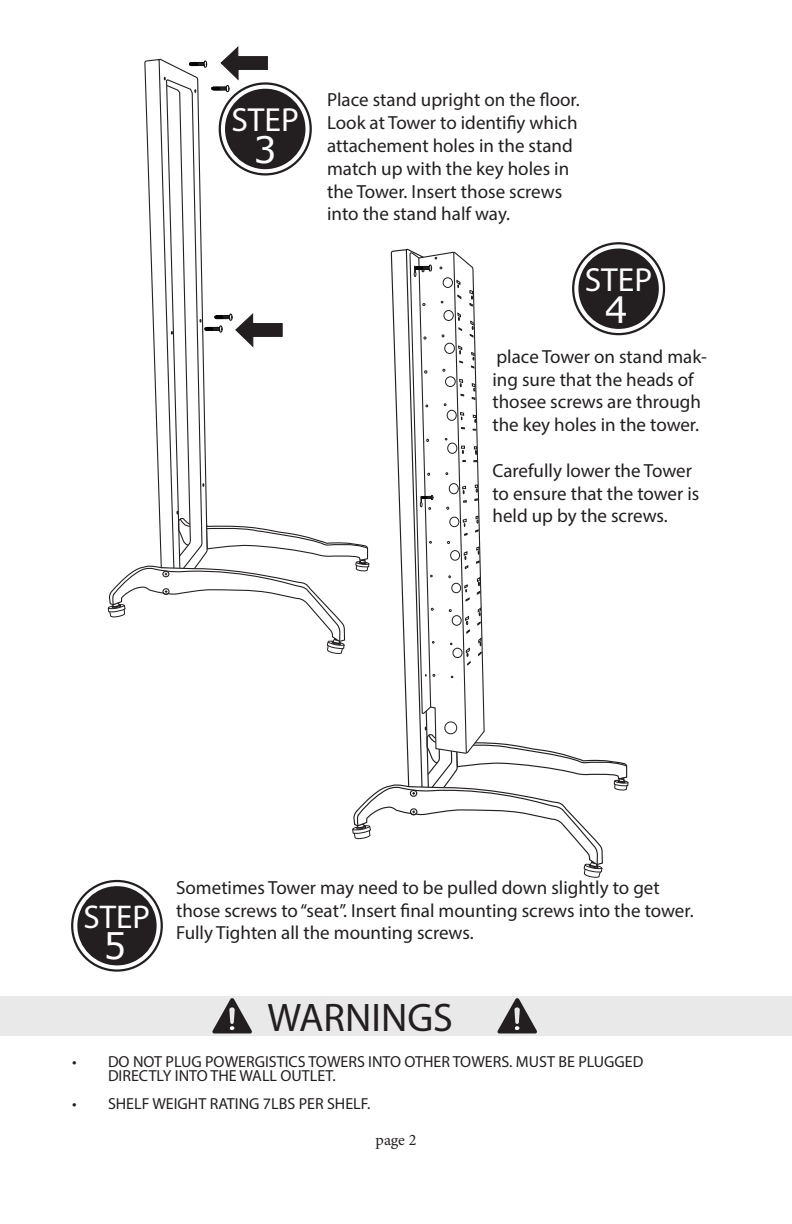
<style>
.page{position:relative;width:792px;height:1224px;background:#fff}
.page>*{position:absolute;margin:0;border:0;box-sizing:border-box;transform-origin:0 0}
.t1{font:40px "Myriad Pro";color:#231f20}
.t2{font:36.4px "MS Reference Sans Serif";color:#fff}
.t3{font:35.8px "MS Reference Sans Serif";color:#fff}
.t4{font:33.6px "Myriad Pro";color:#fff}
.t5{font:33.4px "Myriad Pro";color:#fff}
.t6{font:33px "Myriad Pro";color:#fff}
.t7{font:19px/22.8px "Myriad Pro";color:#231f20}
.t8{font:16px/14px "Myriad Pro";color:#231f20}
.t9{font:16px "Minion Pro";color:#231f20}
</style>
<div class="page">
<div style="left:0;top:997px;width:792px;height:39px;background:#e9e9e9"></div>
<svg style="left:497px;top:998px;width:40px;height:36px"></svg>
<svg style="left:212px;top:998px;width:40px;height:36px"></svg>
<svg style="left:573px;top:243px;width:91px;height:91px"></svg>
<div style="left:578px;top:249px;width:81px;height:80px;background:#231f20;border-radius:50%"></div>
<div style="left:71px;top:880px;width:92px;height:92px;border:2px solid #231f20;border-radius:50%"></div>
<div style="left:77px;top:886px;width:80px;height:79px;background:#231f20;border-radius:50%"></div>
<svg style="left:108px;top:46px;width:520px;height:832px"></svg>
<h3 class="t4" style="left:231px;top:99px;width:69px">STEP</h3>
<h2 class="t2" style="left:254px;top:126px;width:25px">3</h2>
<p class="t7" style="left:327px;top:88px;width:254px">Place stand upright on the floor.<br>Look at Tower to identifiy which attachement holes in the stand match up with the key holes in the Tower. Insert those screws into the stand half way.</p>
<h3 class="t5" style="left:585px;top:259px;width:69px">STEP</h3>
<h2 class="t2" style="left:605px;top:286px;width:25px">4</h2>
<p class="t7" style="left:492px;top:345px;width:216px">place Tower on stand mak&shy;ing sure that the heads of thosee screws are through the key holes in the tower.</p>
<p class="t7" style="left:492px;top:459px;width:208px">Carefully lower the Tower to ensure that the tower is held up by the screws.</p>
<h3 class="t6" style="left:84px;top:896px;width:68px">STEP</h3>
<h3 class="t3" style="left:104px;top:923px;width:24px">5</h3>
<p class="t7" style="left:176px;top:876px;width:519px">Sometimes Tower may need to be pulled down slightly to get those screws to “seat”. Insert final mounting screws into the tower.<br>Fully Tighten all the mounting screws.</p>
<h1 class="t1" style="left:268px;top:992px;width:187px">WARNINGS</h1>
<p class="t8" style="left:108px;top:1054px;width:537px;text-indent:-36px">• DO NOT PLUG POWERGISTICS TOWERS INTO OTHER TOWERS. MUST BE PLUGGED<br>DIRECTLY INTO THE WALL OUTLET.</p>
<p class="t8" style="left:72px;top:1096px;width:300px">• SHELF WEIGHT RATING 7LBS PER SHELF.</p>
<p class="t9" style="left:376px;top:1129px;width:42px">page 2</p>
</div>
